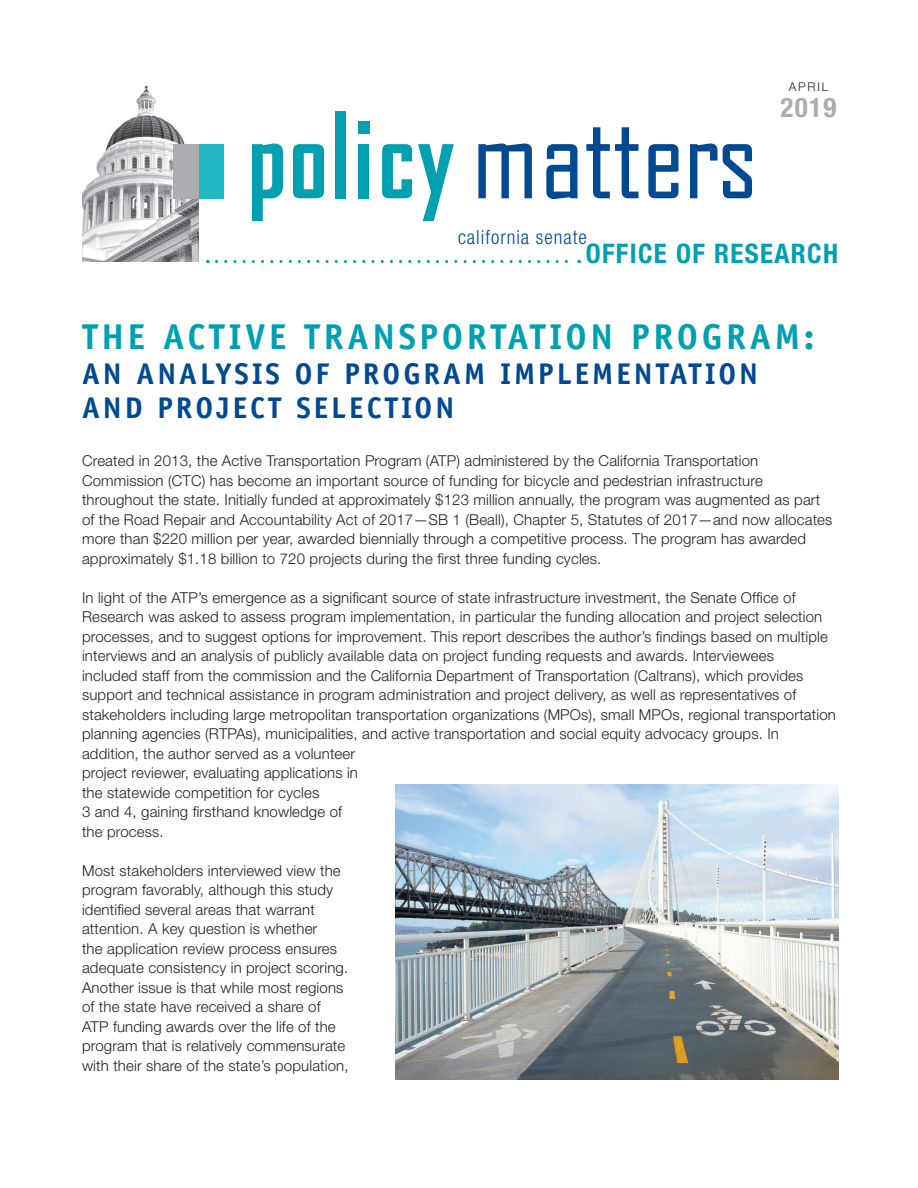
<style>
.page{position:relative;width:918px;height:1188px;background:#fff}
.page>*{position:absolute;margin:0;border:0;box-sizing:border-box;transform-origin:0 0}
.t1{font:700 36px "Officina Sans";letter-spacing:.1em;color:#00a0b0}
.t2{font:700 30px/34.5px "Officina Sans";letter-spacing:.1em;color:#014990}
.t3{font:700 condensed 27px "Helvetica Neue";letter-spacing:.05em;color:#00a0b0}
.t4{font:700 condensed 27px "Helvetica Neue";color:#acadb1}
.t5{font:300 condensed 19.5px "Helvetica Neue";letter-spacing:.05em;color:#014990}
.t6{font:300 15px/19.5px "Helvetica Neue";letter-spacing:.01em;color:#231f20}
.t7{font:300 12.15px "Helvetica Neue";letter-spacing:.145em;color:#231f20}
</style>
<div class="page">
<div style="left:359px;top:144px;width:10px;height:54px;background:#00a0b0"></div>
<div style="left:358px;top:121px;width:12px;height:13px;background:#00a0b0"></div>
<div style="left:335px;top:111px;width:11px;height:87px;background:#00a0b0"></div>
<svg style="left:216px;top:260px;width:364px;height:3px"></svg>
<img style="left:82px;top:85px;width:117px;height:177px">
<div style="left:198px;top:144px;width:26px;height:54px;background:#21b6c4"></div>
<div style="left:174px;top:144px;width:25px;height:54px;background:#acadb1"></div>
<svg style="left:252px;top:143px;width:31px;height:78px"></svg>
<svg style="left:293px;top:144px;width:31px;height:54px"></svg>
<svg style="left:382px;top:144px;width:30px;height:54px"></svg>
<svg style="left:418px;top:144px;width:36px;height:77px"></svg>
<svg style="left:478px;top:143px;width:54px;height:55px"></svg>
<svg style="left:546px;top:127px;width:206px;height:72px"></svg>
<img style="left:396px;top:784px;width:442px;height:295px">
<p class="t7" style="left:789px;top:80px;width:41px">APRIL</p>
<p class="t4" style="left:781px;top:91px;width:57px">2019</p>
<p class="t5" style="left:458px;top:226px;width:130px">california senate</p>
<p class="t3" style="left:586px;top:237px;width:254px">OFFICE OF RESEARCH</p>
<h1 class="t1" style="left:82px;top:314px;width:734px">THE ACTIVE TRANSPORTATION PROGRAM:</h1>
<h2 class="t2" style="left:82px;top:356px;width:677px">AN ANALYSIS OF PROGRAM IMPLEMENTATION<br>AND PROJECT SELECTION</h2>
<p class="t6" style="left:82px;top:451px;width:752px">Created in 2013, the Active Transportation Program (ATP) administered by the California Transportation Commission (CTC) has become an important source of funding for bicycle and pedestrian infrastructure throughout the state. Initially funded at approximately $123 million annually, the program was augmented as part of the Road Repair and Accountability Act of 2017—SB 1 (Beall), Chapter 5, Statutes of 2017—and now allocates more than $220 million per year, awarded biennially through a competitive process. The program has awarded approximately $1.18 billion to 720 projects during the frst three funding cycles.</p>
<p class="t6" style="left:82px;top:587px;width:755px">In light of the ATP’s emergence as a signifcant source of state infrastructure investment, the Senate Offce of Research was asked to assess program implementation, in particular the funding allocation and project selection processes, and to suggest options for improvement. This report describes the author’s fndings based on multiple interviews and an analysis of publicly available data on project funding requests and awards. Interviewees<br>included staff from the commission and the California Department of Transportation (Caltrans), which provides support and technical assistance in program administration and project delivery, as well as representatives of stakeholders including large metropolitan transportation organizations (MPOs), small MPOs, regional transportation planning agencies (RTPAs), municipalities, and active transportation and social equity advocacy groups. In addition, the author served as a volunteer<br>project reviewer, evaluating applications in<br>the statewide competition for cycles<br>3 and 4, gaining frsthand knowledge of<br>the process.</p>
<p class="t6" style="left:82px;top:860px;width:268px">Most stakeholders interviewed view the program favorably, although this study identifed several areas that warrant attention. A key question is whether<br>the application review process ensures adequate consistency in project scoring.<br>Another issue is that while most regions of the state have received a share of ATP funding awards over the life of the program that is relatively commensurate with their share of the state’s population,</p>
</div>
